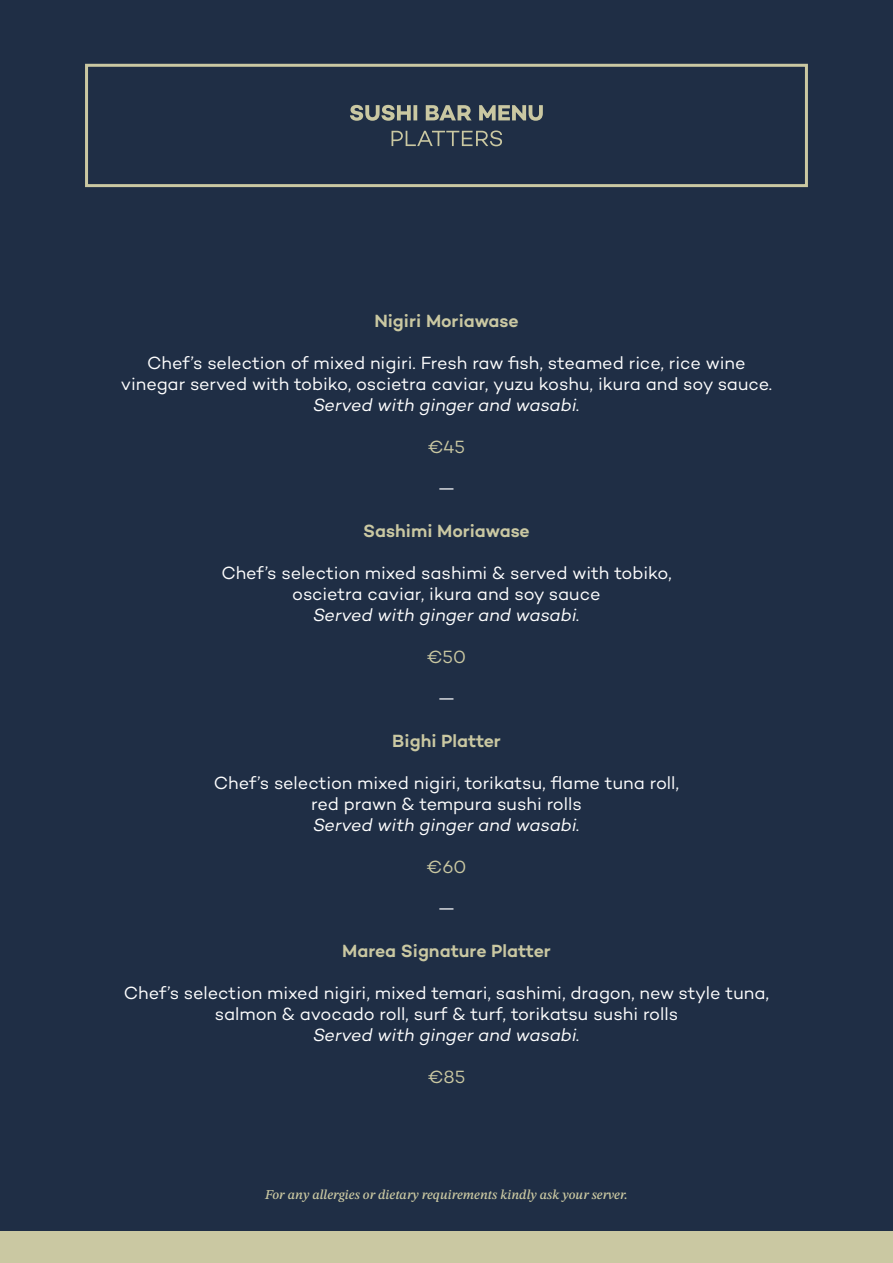
<style>
.page{position:relative;width:893px;height:1263px;background:#fff}
.page>*{position:absolute;margin:0;border:0;box-sizing:border-box;transform-origin:0 0}
.t1{font:18px/21px "Campton";color:#fff;text-align:center}
.t2{font:italic 18px "Campton";color:#fff}
.t3{font:600 18px "Campton";color:#cac8a2}
.t4{font:18px "Campton";color:#cac8a2}
.t5{font:italic 13.5px "STIX Two Text";color:#cac8a2}
</style>
<div class="page">
<div style="left:0;top:0;width:893px;height:1258px;background:#1f2e45"></div>
<div style="left:0;top:1231px;width:893px;height:32px;background:#cac8a2"></div>
<svg style="left:350px;top:105px;width:193px;height:16px"></svg>
<div style="left:85px;top:64px;width:723px;height:123px;border:3px solid #cac8a2"></div>
<svg style="left:392px;top:130px;width:110px;height:16px"></svg>
<p class="t3" style="left:374px;top:310px;width:146px">Nigiri Moriawase</p>
<p class="t1" style="left:121px;top:352px;width:653px">Chef’s selection of mixed nigiri. Fresh raw fish, steamed rice, rice wine vinegar served with tobiko, oscietra caviar, yuzu koshu, ikura and soy sauce.</p>
<p class="t2" style="left:313px;top:394px;width:268px">Served with ginger and wasabi.</p>
<p class="t4" style="left:428px;top:436px;width:39px">€45</p>
<p class="t1" style="left:437px;top:478px;width:20px">—</p>
<p class="t3" style="left:363px;top:520px;width:168px">Sashimi Moriawase</p>
<p class="t1" style="left:221px;top:562px;width:452px">Chef’s selection mixed sashimi &amp; served with tobiko, oscietra caviar, ikura and soy sauce</p>
<p class="t2" style="left:313px;top:604px;width:268px">Served with ginger and wasabi.</p>
<p class="t4" style="left:427px;top:646px;width:41px">€50</p>
<p class="t1" style="left:437px;top:688px;width:20px">—</p>
<p class="t3" style="left:392px;top:730px;width:110px">Bighi Platter</p>
<p class="t1" style="left:214px;top:772px;width:467px">Chef’s selection mixed nigiri, torikatsu, flame tuna roll, red prawn &amp; tempura sushi rolls</p>
<p class="t2" style="left:313px;top:814px;width:268px">Served with ginger and wasabi.</p>
<p class="t4" style="left:426px;top:856px;width:41px">€60</p>
<p class="t1" style="left:437px;top:898px;width:20px">—</p>
<p class="t3" style="left:342px;top:940px;width:210px">Marea Signature Platter</p>
<p class="t1" style="left:124px;top:982px;width:647px">Chef’s selection mixed nigiri, mixed temari, sashimi, dragon, new style tuna, salmon &amp; avocado roll, surf &amp; turf, torikatsu sushi rolls</p>
<p class="t2" style="left:313px;top:1024px;width:268px">Served with ginger and wasabi.</p>
<p class="t4" style="left:428px;top:1066px;width:39px">€85</p>
<p class="t5" style="left:265px;top:1185px;width:364px">For any allergies or dietary requirements kindly ask your server.</p>
</div>
